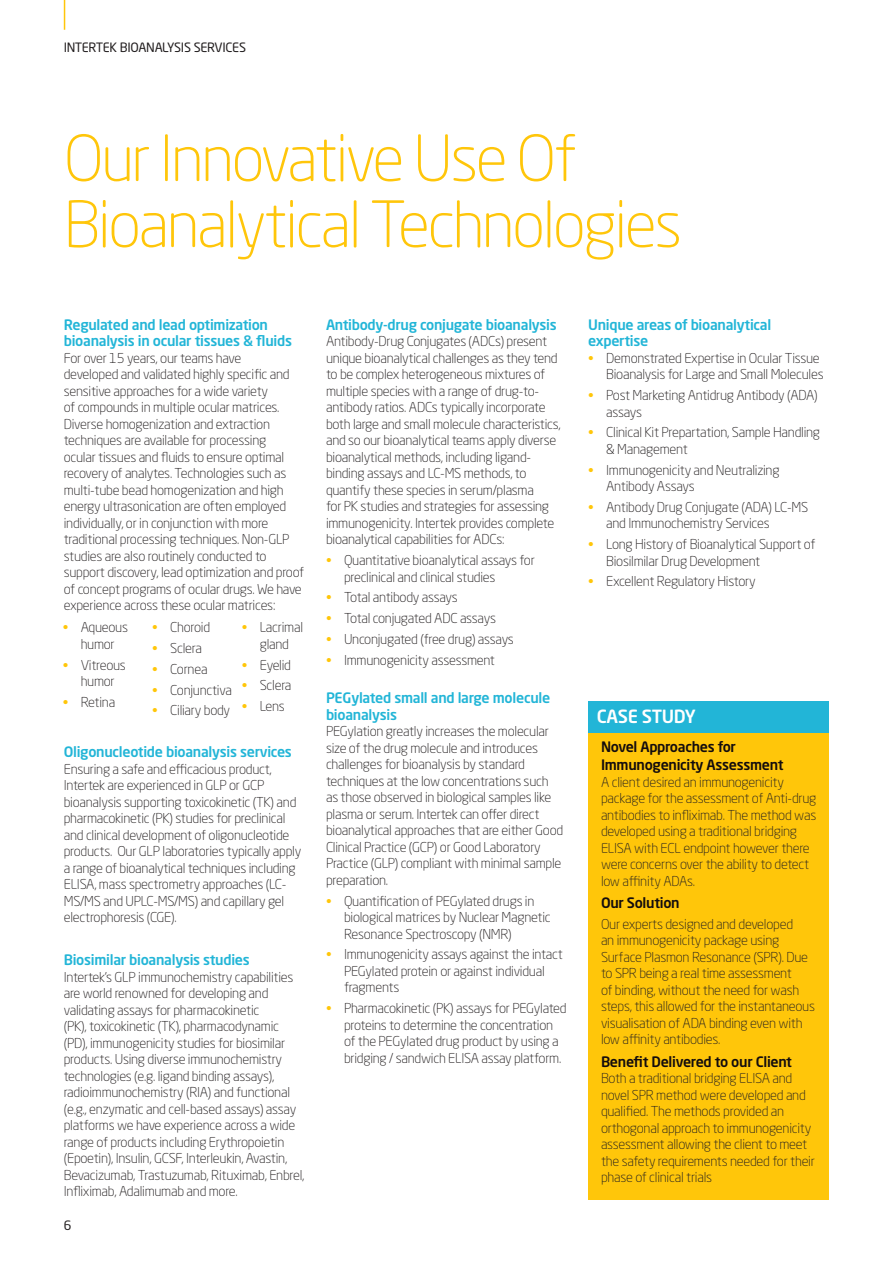
<style>
.page{position:relative;width:893px;height:1263px;background:#fff}
.page>*{position:absolute;margin:0;border:0;box-sizing:border-box;transform-origin:0 0}
.t1{font:300 63px/66px "Neo Sans Std";letter-spacing:-.04em;color:#ffc60a}
.t2{font:500 18px "Neo Sans Std";letter-spacing:-.02em;color:#fff}
.t3{font:500 14.25px/16.5px "Neo Sans Std";letter-spacing:-.02em;color:#22b5d7}
.t4{font:500 14.25px/18px "Neo Sans Std";letter-spacing:-.02em;color:#130c0e}
.t5{font:300 13.5px/16.5px "Neo Sans Std";letter-spacing:-.02em;color:#231f20}
.t6{font:12.75px "Neo Sans Std";letter-spacing:-.02em;color:#231f20}
.s1{color:#ffc60a}
</style>
<div class="page">
<div style="left:588px;top:701px;width:241px;height:498px;background:#ffc60a"></div>
<div style="left:588px;top:701px;width:241px;height:32px;background:#22b5d7"></div>
<hr style="left:64px;top:0;width:1px;height:30px;background:#ffc60a">
<p class="t6" style="left:64px;top:40px;width:184px">INTERTEK BIOANALYSIS SERVICES</p>
<h1 class="t1" style="left:64px;top:125px;width:620px">Our Innovative Use Of<br>Bioanalytical Technologies</h1>
<p class="t3" style="left:64px;top:316px;width:230px">Regulated and lead optimization bioanalysis in ocular tissues &amp; fluids</p>
<p class="t5" style="left:64px;top:350px;width:242px">For over 15 years, our teams have<br>developed and validated highly specific and sensitive approaches for a wide variety<br>of compounds in multiple ocular matrices.<br>Diverse homogenization and extraction techniques are available for processing<br>ocular tissues and fluids to ensure optimal recovery of analytes. Technologies such as multi-tube bead homogenization and high energy ultrasonication are often employed individually, or in conjunction with more traditional processing techniques. Non-GLP studies are also routinely conducted to support discovery, lead optimization and proof of concept programs of ocular drugs. We have experience across these ocular matrices:</p>
<p class="t5" style="left:63px;top:619px;width:67px;text-align:center"><span class="s1">•</span> Aqueous humor</p>
<p class="t5" style="left:63px;top:656px;width:65px;text-align:center"><span class="s1">•</span> Vitreous humor</p>
<p class="t5" style="left:63px;top:694px;width:54px"><span class="s1">•</span> Retina</p>
<p class="t5" style="left:152px;top:619px;width:59px"><span class="s1">•</span> Choroid</p>
<p class="t5" style="left:152px;top:640px;width:51px"><span class="s1">•</span> Sclera</p>
<p class="t5" style="left:152px;top:661px;width:57px"><span class="s1">•</span> Cornea</p>
<p class="t5" style="left:152px;top:681px;width:81px"><span class="s1">•</span> Conjunctiva</p>
<p class="t5" style="left:152px;top:702px;width:79px"><span class="s1">•</span> Ciliary body</p>
<p class="t5" style="left:242px;top:619px;width:63px;text-align:center"><span class="s1">•</span> Lacrimal gland</p>
<p class="t5" style="left:242px;top:656px;width:51px"><span class="s1">•</span> Eyelid</p>
<p class="t5" style="left:242px;top:677px;width:51px"><span class="s1">•</span> Sclera</p>
<p class="t5" style="left:242px;top:698px;width:45px"><span class="s1">•</span> Lens</p>
<p class="t3" style="left:64px;top:743px;width:230px">Oligonucleotide bioanalysis services</p>
<p class="t5" style="left:64px;top:760px;width:239px">Ensuring a safe and efficacious product, Intertek are experienced in GLP or GCP bioanalysis supporting toxicokinetic (TK) and pharmacokinetic (PK) studies for preclinical and clinical development of oligonucleotide products. Our GLP laboratories typically apply a range of bioanalytical techniques including ELISA, mass spectrometry approaches (LC-MS/MS and UPLC-MS/MS) and capillary gel electrophoresis (CGE).</p>
<p class="t3" style="left:64px;top:951px;width:187px">Biosimilar bioanalysis studies</p>
<p class="t5" style="left:64px;top:968px;width:242px">Intertek’s GLP immunochemistry capabilities are world renowned for developing and validating assays for pharmacokinetic<br>(PK), toxicokinetic (TK), pharmacodynamic (PD), immunogenicity studies for biosimilar products. Using diverse immunochemistry technologies (e.g. ligand binding assays), radioimmunochemistry (RIA) and functional (e.g., enzymatic and cell-based assays) assay platforms we have experience across a wide range of products including Erythropoietin (Epoetin), Insulin, GCSF, Interleukin, Avastin, Bevacizumab, Trastuzumab, Rituximab, Enbrel, Infliximab, Adalimumab and more.</p>
<p class="t6" style="left:64px;top:1218px;width:9px">6</p>
<p class="t3" style="left:326px;top:316px;width:232px">Antibody-drug conjugate bioanalysis</p>
<p class="t5" style="left:326px;top:333px;width:236px">Antibody-Drug Conjugates (ADCs) present unique bioanalytical challenges as they tend to be complex heterogeneous mixtures of multiple species with a range of drug-to&shy;antibody ratios. ADCs typically incorporate both large and small molecule characteristics, and so our bioanalytical teams apply diverse bioanalytical methods, including ligand&shy;binding assays and LC-MS methods, to quantify these species in serum/plasma<br>for PK studies and strategies for assessing immunogenicity. Intertek provides complete bioanalytical capabilities for ADCs:</p>
<p class="t5" style="left:344px;top:552px;width:192px;text-indent:-18px"><span class="s1">•</span> Quantitative bioanalytical assays for preclinical and clinical studies</p>
<p class="t5" style="left:326px;top:589px;width:133px"><span class="s1">•</span> Total antibody assays</p>
<p class="t5" style="left:326px;top:610px;width:171px"><span class="s1">•</span> Total conjugated ADC assays</p>
<p class="t5" style="left:326px;top:630px;width:189px"><span class="s1">•</span> Unconjugated (free drug) assays</p>
<p class="t5" style="left:326px;top:651px;width:171px"><span class="s1">•</span> Immunogenicity assessment</p>
<p class="t3" style="left:326px;top:689px;width:226px">PEGylated small and large molecule bioanalysis</p>
<p class="t5" style="left:326px;top:723px;width:239px">PEGylation greatly increases the molecular size of the drug molecule and introduces challenges for bioanalysis by standard techniques at the low concentrations such as those observed in biological samples like plasma or serum. Intertek can offer direct bioanalytical approaches that are either Good Clinical Practice (GCP) or Good Laboratory Practice (GLP) compliant with minimal sample preparation.</p>
<p class="t5" style="left:344px;top:892px;width:208px;text-indent:-18px"><span class="s1">•</span> Quantification of PEGylated drugs in biological matrices by Nuclear Magnetic<br>Resonance Spectroscopy (NMR)</p>
<p class="t5" style="left:344px;top:946px;width:221px;text-indent:-18px"><span class="s1">•</span> Immunogenicity assays against the intact<br>PEGylated protein or against individual fragments</p>
<p class="t5" style="left:344px;top:1000px;width:224px;text-indent:-18px"><span class="s1">•</span> Pharmacokinetic (PK) assays for PEGylated proteins to determine the concentration of the PEGylated drug product by using a bridging / sandwich ELISA assay platform.</p>
<p class="t3" style="left:588px;top:316px;width:185px">Unique areas of bioanalytical expertise</p>
<p class="t5" style="left:588px;top:350px;width:237px;text-align:right"><span class="s1">•</span> Demonstrated Expertise in Ocular Tissue<br>Bioanalysis for Large and Small Molecules</p>
<p class="t5" style="left:606px;top:387px;width:213px;text-indent:-18px"><span class="s1">•</span> Post Marketing Antidrug Antibody (ADA) assays</p>
<p class="t5" style="left:606px;top:424px;width:215px;text-indent:-18px"><span class="s1">•</span> Clinical Kit Prepartation, Sample Handling &amp; Management</p>
<p class="t5" style="left:606px;top:461px;width:175px;text-indent:-18px"><span class="s1">•</span> Immunogenicity and Neutralizing<br>Antibody Assays</p>
<p class="t5" style="left:606px;top:499px;width:203px;text-indent:-18px"><span class="s1">•</span> Antibody Drug Conjugate (ADA) LC-MS and Immunochemistry Services</p>
<p class="t5" style="left:606px;top:536px;width:211px;text-indent:-18px"><span class="s1">•</span> Long History of Bioanalytical Support of<br>Biosilmilar Drug Development</p>
<p class="t5" style="left:588px;top:573px;width:169px"><span class="s1">•</span> Excellent Regulatory History</p>
<h2 class="t2" style="left:597px;top:705px;width:101px">CASE STUDY</h2>
<p class="t4" style="left:601px;top:738px;width:184px">Novel Approaches for<br>Immunogenicity Assessment</p>
<p class="t5" style="left:601px;top:773px;width:217px">A client desired an immunogenicity package for the assessment of Anti-drug antibodies to infliximab. The method was developed using a traditional bridging ELISA with ECL endpoint however there were concerns over the ability to detect low affinity ADAs.</p>
<p class="t4" style="left:601px;top:893px;width:80px">Our Solution</p>
<p class="t5" style="left:601px;top:915px;width:215px">Our experts designed and developed<br>an immunogenicity package using Surface Plasmon Resonance (SPR). Due to SPR being a real time assessment<br>of binding, without the need for wash steps, this allowed for the instantaneous visualisation of ADA binding even with low affinity antibodies.</p>
<p class="t4" style="left:601px;top:1052px;width:193px">Benefit Delivered to our Client</p>
<p class="t5" style="left:601px;top:1070px;width:215px">Both a traditional bridging ELISA and novel SPR method were developed and qualified. The methods provided an orthogonal approach to immunogenicity assessment allowing the client to meet the safety requirements needed for their phase of clinical trials</p>
</div>
